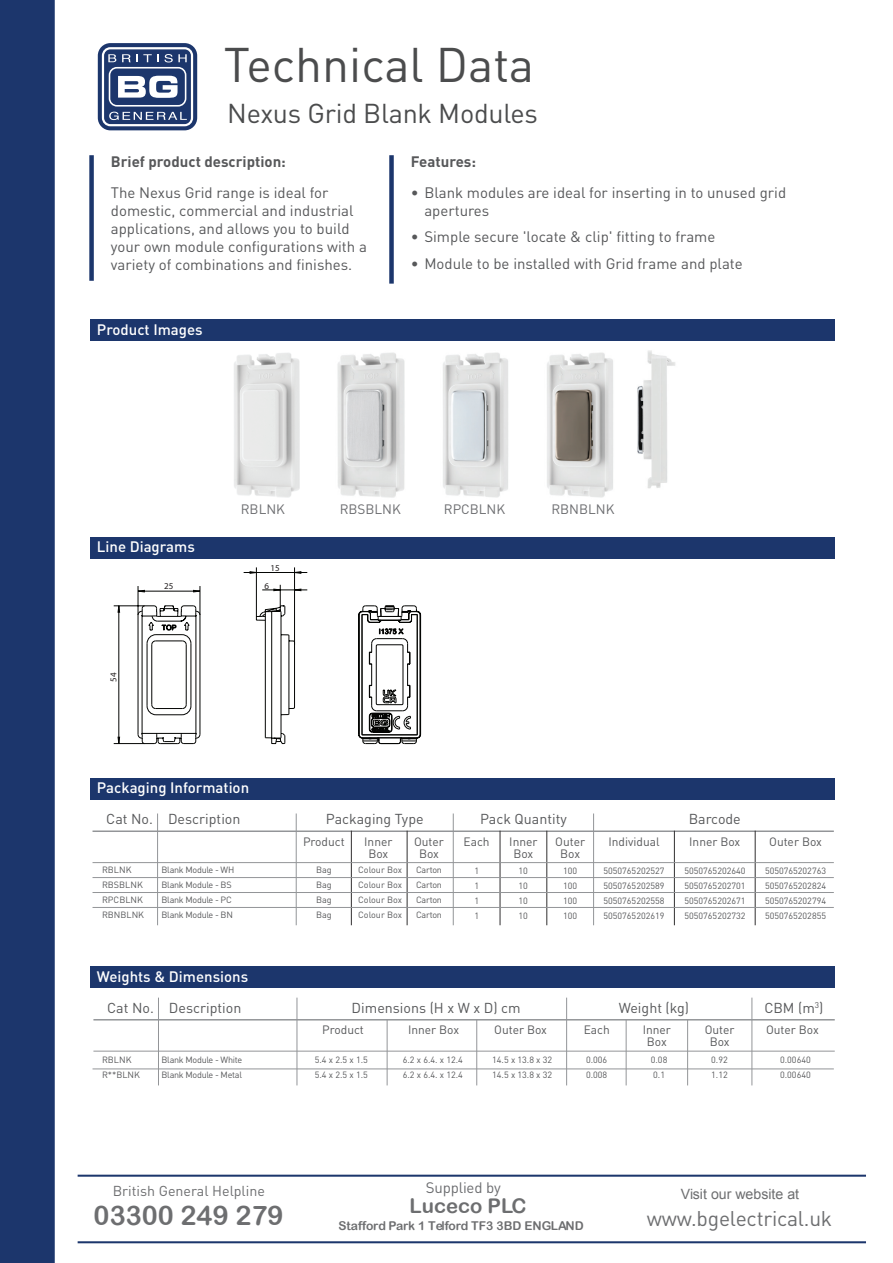
<style>
.page{position:relative;width:893px;height:1263px;background:#fff}
.page>*{position:absolute;margin:0;border:0;box-sizing:border-box;transform-origin:0 0}
.t1{font:48px "DIN Pro";color:#4b4c4d}
.t2{font:27px "DIN Pro";letter-spacing:-.01em;color:#4b4c4d}
.t3{font:27px "Arial Rounded MT Bold";color:#6d6e70}
.t4{font:21px "DINOT";letter-spacing:-.01em;color:#6d6e70}
.t5{font:20.25px "Arial Rounded MT Bold";color:#6d6e70}
.t6{font:15px/18px "DIN Pro";color:#57585a}
.t7{font:500 15px "DIN Pro";color:#fff}
.t8{font:700 15px "DIN Pro";color:#57585a}
.t9{font:15px "DINOT";letter-spacing:-.01em;color:#6c6d70}
.t10{font:14.25px "DIN Pro";color:#57585a}
.t11{font:14.25px "DINOT";color:#6d6e70}
.t12{font:14.1px "Arial";color:#6d6e70}
.t13{font:13.5px "DIN Pro";color:#6c6d70}
.t14{font:12.15px "Arial Rounded MT Bold";color:#6d6e70}
.t15{font:12px/12px "DIN Pro";color:#57585a;text-align:center}
.t16{font:9px/15px "DIN Pro";color:#57585a}
.t17{font:9px/15px "DIN Pro";letter-spacing:-.03em;color:#57585a}
.t18{font:9px "Myriad Pro";color:#231f20}
</style>
<div class="page">
<div style="left:0;top:0;width:55px;height:1263px;background:#1c366c"></div>
<div style="left:98px;top:43px;width:99px;height:87px;background:linear-gradient(to right,#1c366c,#1c366c);border-radius:13px"></div>
<svg style="left:102px;top:47px;width:91px;height:79px"></svg>
<div style="left:389px;top:157px;width:5px;height:124px;background:#1c366c"></div>
<div style="left:89px;top:157px;width:5px;height:122px;background:#1c366c"></div>
<div style="left:90px;top:319px;width:745px;height:22px;background:#1c366c"></div>
<img style="left:234px;top:353px;width:66px;height:145px">
<img style="left:337px;top:352px;width:68px;height:146px">
<img style="left:443px;top:352px;width:65px;height:146px">
<img style="left:547px;top:352px;width:66px;height:146px">
<img style="left:637px;top:350px;width:38px;height:139px">
<div style="left:90px;top:537px;width:745px;height:22px;background:#1c366c"></div>
<svg style="left:117px;top:605px;width:3px;height:8px"></svg>
<svg style="left:117px;top:736px;width:2px;height:7px"></svg>
<svg style="left:249px;top:571px;width:7px;height:3px"></svg>
<svg style="left:295px;top:571px;width:7px;height:3px"></svg>
<hr style="left:114px;top:743px;width:31px;height:1px;background:#040503">
<hr style="left:119px;top:606px;width:1px;height:137px;background:#040503">
<hr style="left:114px;top:606px;width:31px;height:1px;background:#040503">
<hr style="left:256px;top:567px;width:1px;height:49px;background:#040503">
<hr style="left:294px;top:567px;width:1px;height:78px;background:#040503">
<hr style="left:244px;top:572px;width:63px;height:1px;background:#040503">
<svg style="left:137px;top:585px;width:284px;height:160px"></svg>
<div style="left:90px;top:966px;width:745px;height:22px;background:#1c366c"></div>
<hr style="left:93px;top:1019px;width:742px;height:1px;background:#939598">
<hr style="left:93px;top:1051px;width:742px;height:1px;background:#939598">
<hr style="left:387px;top:1020px;width:1px;height:65px;background:#939598">
<hr style="left:476px;top:1020px;width:1px;height:65px;background:#939598">
<hr style="left:158px;top:997px;width:1px;height:88px;background:#939598">
<hr style="left:297px;top:997px;width:1px;height:88px;background:#939598">
<hr style="left:626px;top:1020px;width:1px;height:65px;background:#939598">
<hr style="left:687px;top:1020px;width:1px;height:65px;background:#939598">
<hr style="left:566px;top:997px;width:1px;height:88px;background:#939598">
<hr style="left:751px;top:997px;width:1px;height:88px;background:#939598">
<hr style="left:93px;top:1069px;width:741px;height:1px;background:#939598">
<div style="left:90px;top:778px;width:745px;height:22px;background:#1c366c"></div>
<hr style="left:93px;top:830px;width:741px;height:2px;background:#939598">
<hr style="left:351px;top:831px;width:1px;height:94px;background:#312f30">
<hr style="left:407px;top:831px;width:1px;height:94px;background:#312f30">
<hr style="left:500px;top:831px;width:1px;height:94px;background:#312f30">
<hr style="left:547px;top:831px;width:1px;height:94px;background:#312f30">
<hr style="left:674px;top:831px;width:1px;height:94px;background:#312f30">
<hr style="left:755px;top:831px;width:1px;height:94px;background:#312f30">
<hr style="left:157px;top:813px;width:1px;height:112px;background:#939598">
<hr style="left:296px;top:813px;width:1px;height:112px;background:#939598">
<hr style="left:453px;top:813px;width:1px;height:112px;background:#939598">
<hr style="left:593px;top:813px;width:1px;height:112px;background:#939598">
<hr style="left:93px;top:862px;width:741px;height:1px;background:#939598">
<hr style="left:93px;top:877px;width:741px;height:1px;background:#939598">
<hr style="left:93px;top:892px;width:741px;height:1px;background:#939598">
<hr style="left:93px;top:907px;width:741px;height:1px;background:#939598">
<hr style="left:78px;top:1175px;width:788px;height:2px;background:#1c366c">
<hr style="left:78px;top:1241px;width:788px;height:2px;background:#1c366c">
<h1 class="t1" style="left:224px;top:32px;width:312px">Technical Data</h1>
<h2 class="t2" style="left:227px;top:95px;width:312px">Nexus Grid Blank Modules</h2>
<h3 class="t8" style="left:111px;top:151px;width:177px">Brief product description:</h3>
<h3 class="t6" style="left:111px;top:183px;width:257px">The Nexus Grid range is ideal for domestic, commercial and industrial applications, and allows you to build your own module configurations with a variety of combinations and finishes.</h3>
<h3 class="t8" style="left:411px;top:151px;width:67px">Features:</h3>
<h3 class="t6" style="left:424px;top:183px;width:363px;text-indent:-14px">• Blank modules are ideal for inserting in to unused grid apertures</h3>
<h3 class="t6" style="left:411px;top:227px;width:306px">• Simple secure 'locate &amp; clip' fitting to frame</h3>
<h3 class="t6" style="left:411px;top:254px;width:333px">• Module to be installed with Grid frame and plate</h3>
<h3 class="t7" style="left:97px;top:319px;width:107px">Product Images</h3>
<h3 class="t7" style="left:97px;top:536px;width:99px">Line Diagrams</h3>
<p class="t18" style="left:108px;top:682px;width:11px;rotate:-90deg">54</p>
<p class="t18" style="left:164px;top:580px;width:11px">25</p>
<h3 class="t13" style="left:241px;top:500px;width:46px">RBLNK</h3>
<h3 class="t13" style="left:340px;top:500px;width:63px">RBSBLNK</h3>
<h3 class="t13" style="left:444px;top:500px;width:63px">RPCBLNK</h3>
<h3 class="t13" style="left:551px;top:500px;width:65px">RBNBLNK</h3>
<p class="t18" style="left:270px;top:562px;width:11px">15</p>
<p class="t18" style="left:264px;top:580px;width:6px">6</p>
<h3 class="t7" style="left:97px;top:778px;width:154px">Packaging Information</h3>
<h3 class="t10" style="left:106px;top:809px;width:136px">Cat No. Description</h3>
<h3 class="t10" style="left:326px;top:809px;width:99px">Packaging Type</h3>
<h3 class="t10" style="left:480px;top:809px;width:88px">Pack Quantity</h3>
<h3 class="t10" style="left:689px;top:809px;width:54px">Barcode</h3>
<h3 class="t15" style="left:414px;top:835px;width:31px">Outer</h3>
<h3 class="t15" style="left:689px;top:835px;width:53px">Inner Box</h3>
<h3 class="t15" style="left:419px;top:847px;width:21px">Box</h3>
<h3 class="t15" style="left:555px;top:835px;width:31px">Outer<br>Box</h3>
<h3 class="t15" style="left:769px;top:835px;width:54px">Outer Box</h3>
<h3 class="t15" style="left:303px;top:835px;width:43px">Product</h3>
<h3 class="t15" style="left:364px;top:835px;width:30px">Inner</h3>
<h3 class="t15" style="left:464px;top:835px;width:28px">Each</h3>
<h3 class="t15" style="left:608px;top:835px;width:53px">Individual</h3>
<h3 class="t15" style="left:368px;top:847px;width:21px">Box</h3>
<h3 class="t15" style="left:509px;top:835px;width:30px">Inner<br>Box</h3>
<p class="t16" style="left:416px;top:862px;width:27px;text-align:justify">Carton Carton Carton Carton</p>
<p class="t16" style="left:563px;top:863px;width:16px;text-align:justify">100<br>100<br>100<br>100</p>
<p class="t16" style="left:684px;top:863px;width:63px;text-align:justify">5050765202640<br>5050765202701<br>5050765202671<br>5050765202732</p>
<p class="t16" style="left:358px;top:862px;width:45px;text-align:justify">Colour Box Colour Box Colour Box Colour Box</p>
<p class="t16" style="left:519px;top:863px;width:11px;text-align:justify">10<br>10<br>10<br>10</p>
<p class="t16" style="left:102px;top:862px;width:44px">RBLNK<br>RBSBLNK<br>RPCBLNK<br>RBNBLNK</p>
<p class="t17" style="left:162px;top:862px;width:74px">Blank Module - WH<br>Blank Module - BS<br>Blank Module - PC<br>Blank Module - BN</p>
<p class="t16" style="left:316px;top:862px;width:17px;text-align:justify">Bag Bag Bag Bag</p>
<p class="t16" style="left:475px;top:863px;width:6px;text-align:justify">1<br>1<br>1<br>1</p>
<p class="t16" style="left:603px;top:863px;width:63px;text-align:justify">5050765202527<br>5050765202589<br>5050765202558<br>5050765202619</p>
<p class="t16" style="left:765px;top:863px;width:63px;text-align:justify">5050765202763<br>5050765202824<br>5050765202794<br>5050765202855</p>
<h3 class="t7" style="left:97px;top:966px;width:153px">Weights &amp; Dimensions</h3>
<h3 class="t10" style="left:107px;top:998px;width:136px">Cat No. Description</h3>
<h3 class="t10" style="left:352px;top:998px;width:171px">Dimensions (H x W x D) cm</h3>
<h3 class="t10" style="left:619px;top:998px;width:72px">Weight (kg)</h3>
<h3 class="t10" style="left:764px;top:998px;width:61px">CBM (m<sup>3</sup>)</h3>
<h3 class="t15" style="left:322px;top:1023px;width:43px">Product</h3>
<h3 class="t15" style="left:408px;top:1023px;width:53px">Inner Box</h3>
<h3 class="t15" style="left:494px;top:1023px;width:54px">Outer Box</h3>
<h3 class="t15" style="left:584px;top:1023px;width:28px">Each</h3>
<h3 class="t15" style="left:643px;top:1023px;width:30px">Inner<br>Box</h3>
<h3 class="t15" style="left:705px;top:1023px;width:31px">Outer<br>Box</h3>
<h3 class="t15" style="left:766px;top:1023px;width:54px">Outer Box</h3>
<p class="t16" style="left:102px;top:1052px;width:40px">RBLNK<br>R**BLNK</p>
<p class="t17" style="left:162px;top:1052px;width:82px">Blank Module - White<br>Blank Module - Metal</p>
<p class="t16" style="left:315px;top:1052px;width:55px">5.4 x 2.5 x 1.5<br>5.4 x 2.5 x 1.5</p>
<p class="t16" style="left:403px;top:1052px;width:62px">6.2 x 6.4. x 12.4<br>6.2 x 6.4. x 12.4</p>
<p class="t16" style="left:492px;top:1052px;width:62px">14.5 x 13.8 x 32<br>14.5 x 13.8 x 32</p>
<p class="t16" style="left:586px;top:1052px;width:23px">0.006<br>0.008</p>
<p class="t16" style="left:651px;top:1052px;width:18px">0.08<br>0.1</p>
<p class="t16" style="left:711px;top:1052px;width:18px">0.92<br>1.12</p>
<p class="t16" style="left:780px;top:1052px;width:32px">0.00640<br>0.00640</p>
<h3 class="t11" style="left:113px;top:1182px;width:154px">British General Helpline</h3>
<h3 class="t9" style="left:426px;top:1178px;width:77px">Supplied by</h3>
<h3 class="t5" style="left:410px;top:1194px;width:118px">Luceco PLC</h3>
<h2 class="t3" style="left:94px;top:1200px;width:191px">03300 249 279</h2>
<h3 class="t14" style="left:338px;top:1218px;width:247px">Stafford Park 1 Telford TF3 3BD ENGLAND</h3>
<h3 class="t12" style="left:681px;top:1185px;width:120px">Visit our website at</h3>
<h3 class="t4" style="left:647px;top:1206px;width:187px">www.bgelectrical.uk</h3>
</div>
